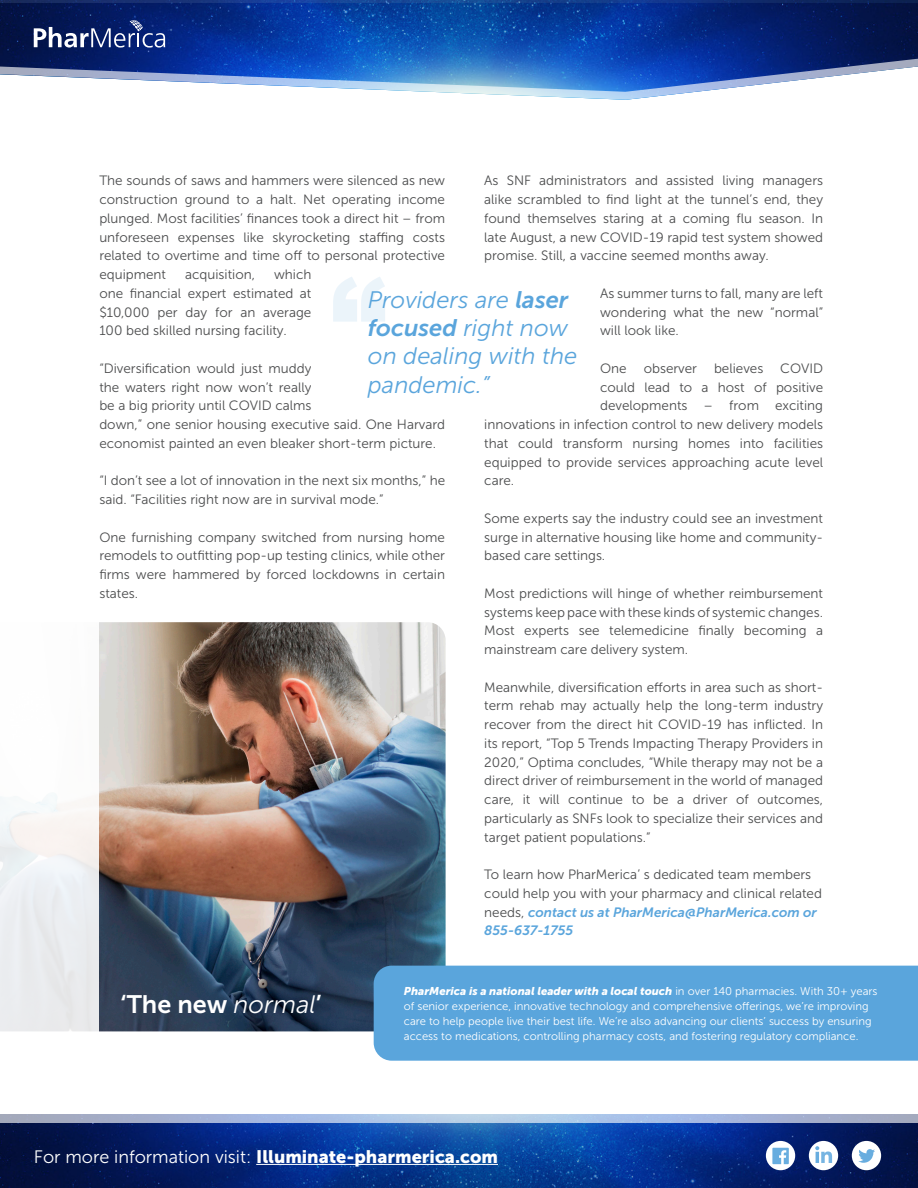
<style>
.page{position:relative;width:918px;height:1188px;background:#fff}
.page>*{position:absolute;margin:0;border:0;box-sizing:border-box;transform-origin:0 0}
.t1{font:25.2px "Museo Sans 700";color:#fff}
.t2{font:italic 23.85px/28.2px "Museo Sans 300";color:#5aa5dc}
.t3{font:18px "Museo Sans 900";color:#fff}
.t4{font:13.5px/18.8px "Museo Sans 300";color:#4b4c4d;text-align:justify}
.t5{font:11.25px/15px "Museo Sans 300";color:#fff}
.s1{font-family:"Museo Sans 700";font-style:italic;color:#5aa5dc}
.s2{font-family:"Museo Sans 700"}
.s3{font-family:"Museo Sans 300";font-style:italic}
.s4{font-family:"Museo Sans 900";font-style:italic}
.s5{font-family:"Museo Sans 300"}
</style>
<div class="page">
<img style="left:0;top:3px;width:918px;height:56px">
<svg style="left:34px;top:18px;width:131px;height:30px;background:#3a4c84"></svg>
<svg style="left:0;top:0;width:918px;height:3px;background:#14377f"></svg>
<svg style="left:0;top:59px;width:918px;height:41px"></svg>
<img style="left:0;top:1122px;width:918px;height:66px">
<svg style="left:0;top:1114px;width:918px;height:8px;background:#a8b9d8"></svg>
<hr style="left:256px;top:1164px;width:242px;height:1px;background:#fff">
<div style="left:766px;top:1141px;width:29px;height:29px;background:#fff;border-radius:50%"></div>
<div style="left:809px;top:1141px;width:29px;height:29px;background:#fff;border-radius:50%"></div>
<div style="left:852px;top:1141px;width:29px;height:29px;background:#fff;border-radius:50%"></div>
<svg style="left:858px;top:1149px;width:17px;height:14px"></svg>
<svg style="left:815px;top:1146px;width:17px;height:17px"></svg>
<svg style="left:772px;top:1148px;width:17px;height:16px"></svg>
<svg style="left:333px;top:277px;width:52px;height:45px"></svg>
<img style="left:99px;top:622px;width:347px;height:409px">
<div style="left:0;top:618px;width:99px;height:431px;background:linear-gradient(to right,#f5f7f8,#f4f4f4)"></div>
<div style="left:374px;top:966px;width:544px;height:95px;background:#5aa5dc"></div>
<p class="t4" style="left:484px;top:171px;width:340px">As SNF administrators and assisted living managers alike scrambled to find light at the tunnel’s end, they found themselves staring at a coming flu season. In late August, a new COVID-19 rapid test system showed promise. Still, a vaccine seemed months away.</p>
<p class="t4" style="left:600px;top:284px;width:224px">As summer turns to fall, many are left wondering what the new “normal” will look like.</p>
<p class="t4" style="left:600px;top:359px;width:28px">One</p>
<p class="t4" style="left:644px;top:359px;width:55px">observer</p>
<p class="t4" style="left:714px;top:359px;width:51px">believes</p>
<p class="t4" style="left:780px;top:359px;width:44px">COVID</p>
<p class="t4" style="left:600px;top:378px;width:224px">could lead to a host of positive</p>
<p class="t4" style="left:600px;top:396px;width:224px">developments – from exciting</p>
<p class="t4" style="left:484px;top:415px;width:340px">innovations in infection control to new delivery models</p>
<p class="t4" style="left:484px;top:434px;width:340px">that could transform nursing homes into facilities</p>
<p class="t4" style="left:484px;top:453px;width:340px">equipped to provide services approaching acute level</p>
<p class="t4" style="left:484px;top:471px;width:31px">care.</p>
<p class="t4" style="left:484px;top:509px;width:340px">Some experts say the industry could see an investment surge in alternative housing like home and community&shy;based care settings.</p>
<p class="t4" style="left:484px;top:584px;width:340px">Most predictions will hinge of whether reimbursement systems keep pace with these kinds of systemic changes.<br>Most experts see telemedicine finally becoming a mainstream care delivery system.</p>
<p class="t4" style="left:484px;top:678px;width:340px">Meanwhile, diversification efforts in area such as short&shy;term rehab may actually help the long-term industry recover from the direct hit COVID-19 has inflicted. In its report, “Top 5 Trends Impacting Therapy Providers in 2020,” Optima concludes, “While therapy may not be a direct driver of reimbursement in the world of managed care, it will continue to be a driver of outcomes, particularly as SNFs look to specialize their services and target patient populations.”</p>
<p class="t4" style="left:484px;top:865px;width:339px;text-align:left">To learn how PharMerica’ s dedicated team members could help you with your pharmacy and clinical related needs, <span class="s1">contact us at PharMerica@PharMerica.com or 855-637-1755</span></p>
<p class="t4" style="left:99px;top:171px;width:347px">The sounds of saws and hammers were silenced as new construction ground to a halt. Net operating income plunged. Most facilities’ finances took a direct hit – from unforeseen expenses like skyrocketing staffing costs related to overtime and time off to personal protective equipment</p>
<p class="t4" style="left:99px;top:265px;width:214px;text-indent:175px">which one financial expert estimated at $10,000 per day for an average 100 bed skilled nursing facility.</p>
<p class="t4" style="left:99px;top:359px;width:347px;text-align:left">“Diversification would just muddy<br>the waters right now won’t really<br>be a big priority until COVID calms<br>down,” one senior housing executive said. One Harvard economist painted an even bleaker short-term picture.</p>
<p class="t4" style="left:99px;top:471px;width:347px">“I don’t see a lot of innovation in the next six months,” he said. “Facilities right now are in survival mode.”</p>
<p class="t4" style="left:99px;top:528px;width:347px">One furnishing company switched from nursing home remodels to outfitting pop-up testing clinics, while other firms were hammered by forced lockdowns in certain states.</p>
<p class="t4" style="left:185px;top:265px;width:71px">acquisition,</p>
<p class="t2" style="left:368px;top:286px;width:211px">Providers are <span class="s2">laser focused</span> right now on dealing with the pandemic.”</p>
<p class="t1" style="left:120px;top:990px;width:203px">‘The new <span class="s3">normal</span>’</p>
<p class="t5" style="left:404px;top:984px;width:475px"><span class="s4">PharMerica is a national leader with a local touch</span> in over 140 pharmacies. With 30+ years of senior experience, innovative technology and comprehensive offerings, we’re improving care to help people live their best life. We’re also advancing our clients’ success by ensuring access to medications, controlling pharmacy costs, and fostering regulatory compliance.</p>
<p class="t3" style="left:34px;top:1146px;width:466px"><span class="s5">For more information visit:</span> Illuminate-pharmerica.com</p>
</div>
